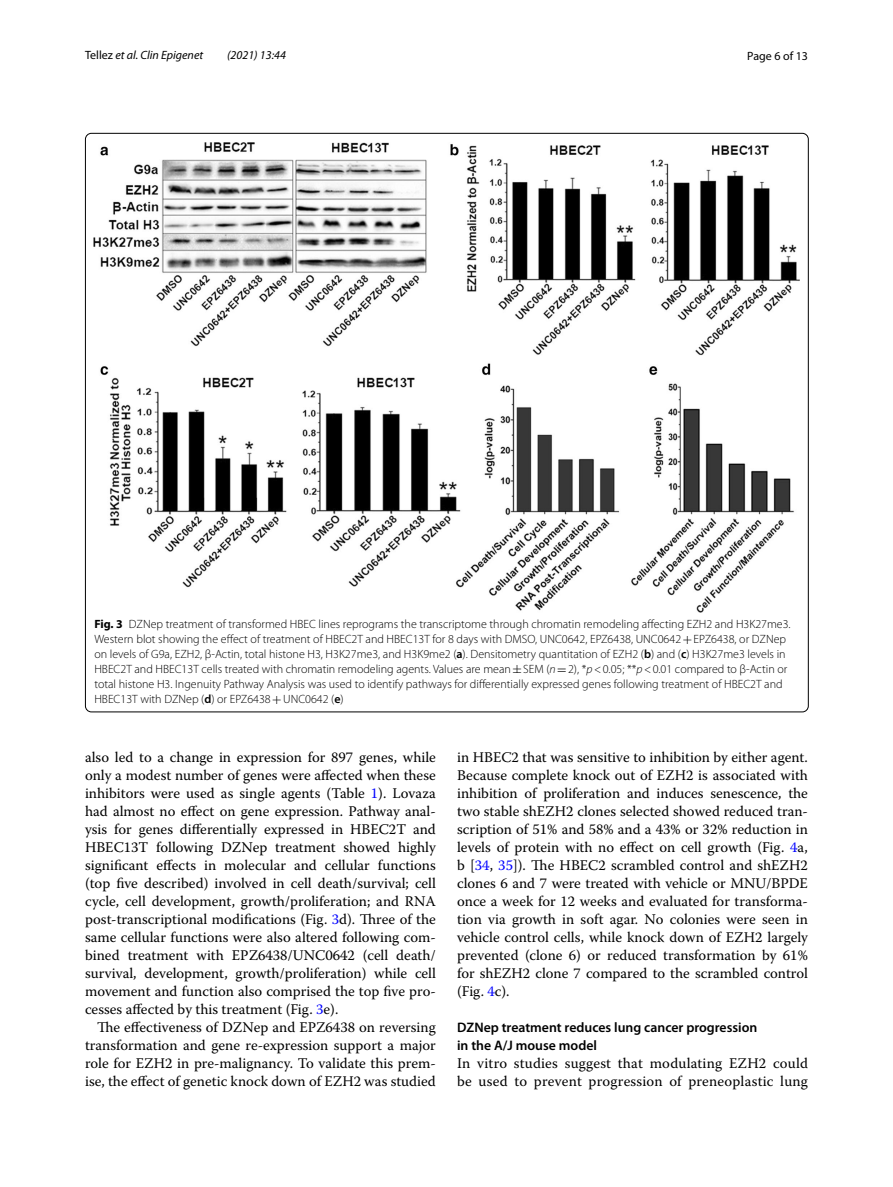
<style>
.page{position:relative;width:893px;height:1187px;background:#fff}
.page>*{position:absolute;margin:0;border:0;box-sizing:border-box;transform-origin:0 0}
.t1{font:14.7px/18px "Warnock Pro";letter-spacing:.005em;color:#000;text-align:justify}
.t2{font:600 13.8px/18px "Myriad Pro";color:#000}
.t3{font:300 12px/15px "Myriad Pro";color:#000}
.t4{font:italic 12px "Myriad Pro";color:#000}
.t5{font:12px "Myriad Pro";color:#000}
.s1{font-style:normal}
.s2{font-weight:700}
.s3{font-family:"MTSY";font-weight:400}
.s4{font-weight:600}
.s5{font-style:italic}
.s6{color:#00f}
</style>
<div class="page">
<img style="left:94px;top:142px;width:706px;height:470px">
<p class="t4" style="left:85px;top:48px;width:120px"><span class="s1">Tellez</span> et al. Clin Epigenet</p>
<p class="t4" style="left:227px;top:48px;width:60px">(2021) 13:44</p>
<p class="t5" style="left:747px;top:48px;width:62px">Page 6 of 13</p>
<p class="t3" style="left:94px;top:616px;width:698px"><span class="s2">Fig. 3</span> DZNep treatment of transformed HBEC lines reprograms the transcriptome through chromatin remodeling affecting EZH2 and H3K27me3.<br>Western blot showing the effect of treatment of HBEC2T and HBEC13T for 8 days with DMSO, UNC0642, EPZ6438, UNC0642<span class="s3">+</span>EPZ6438, or DZNep on levels of G9a, EZH2, β-Actin, total histone H3, H3K27me3, and H3K9me2 (<span class="s4">a</span>). Densitometry quantitation of EZH2 (<span class="s4">b</span>) and (<span class="s4">c</span>) H3K27me3 levels in HBEC2T and HBEC13T cells treated with chromatin remodeling agents. Values are mean<span class="s3">±</span>SEM (<span class="s5">n</span><span class="s3">=</span>2), *<span class="s5">p</span>&lt;0.05; **<span class="s5">p</span>&lt;0.01 compared to β-Actin or total histone H3. Ingenuity Pathway Analysis was used to identify pathways for differentially expressed genes following treatment of HBEC2T and HBEC13T with DZNep (<span class="s4">d</span>) or EPZ6438<span class="s3">+</span>UNC0642 (<span class="s4">e</span>)</p>
<p class="t1" style="left:85px;top:747px;width:352px">also led to a change in expression for 897 genes, while only a modest number of genes were affected when these inhibitors were used as single agents (Table <span class="s6">1</span>). Lovaza had almost no effect on gene expression. Pathway anal&shy;ysis for genes differentially expressed in HBEC2T and HBEC13T following DZNep treatment showed highly significant effects in molecular and cellular functions (top five described) involved in cell death/survival; cell cycle, cell development, growth/proliferation; and RNA post-transcriptional modifications (Fig. <span class="s6">3</span>d). Three of the same cellular functions were also altered following com&shy;bined treatment with EPZ6438/UNC0642 (cell death/ survival, development, growth/proliferation) while cell movement and function also comprised the top five pro&shy;cesses affected by this treatment (Fig. <span class="s6">3</span>e).</p>
<p class="t1" style="left:85px;top:1017px;width:352px;text-indent:12px">The effectiveness of DZNep and EPZ6438 on reversing transformation and gene re-expression support a major role for EZH2 in pre-malignancy. To validate this prem&shy;ise, the effect of genetic knock down of EZH2 was studied</p>
<p class="t1" style="left:457px;top:747px;width:352px">in HBEC2 that was sensitive to inhibition by either agent.<br>Because complete knock out of EZH2 is associated with inhibition of proliferation and induces senescence, the two stable shEZH2 clones selected showed reduced tran&shy;scription of 51% and 58% and a 43% or 32% reduction in levels of protein with no effect on cell growth (Fig. <span class="s6">4</span>a, b [<span class="s6">34</span>, <span class="s6">35</span>]). The HBEC2 scrambled control and shEZH2 clones 6 and 7 were treated with vehicle or MNU/BPDE once a week for 12 weeks and evaluated for transforma&shy;tion via growth in soft agar. No colonies were seen in vehicle control cells, while knock down of EZH2 largely prevented (clone 6) or reduced transformation by 61% for shEZH2 clone 7 compared to the scrambled control (Fig. <span class="s6">4</span>c).</p>
<p class="t2" style="left:457px;top:1018px;width:302px">DZNep treatment reduces lung cancer progression in the A/J mouse model</p>
<p class="t1" style="left:457px;top:1053px;width:352px">In vitro studies suggest that modulating EZH2 could be used to prevent progression of preneoplastic lung</p>
</div>
